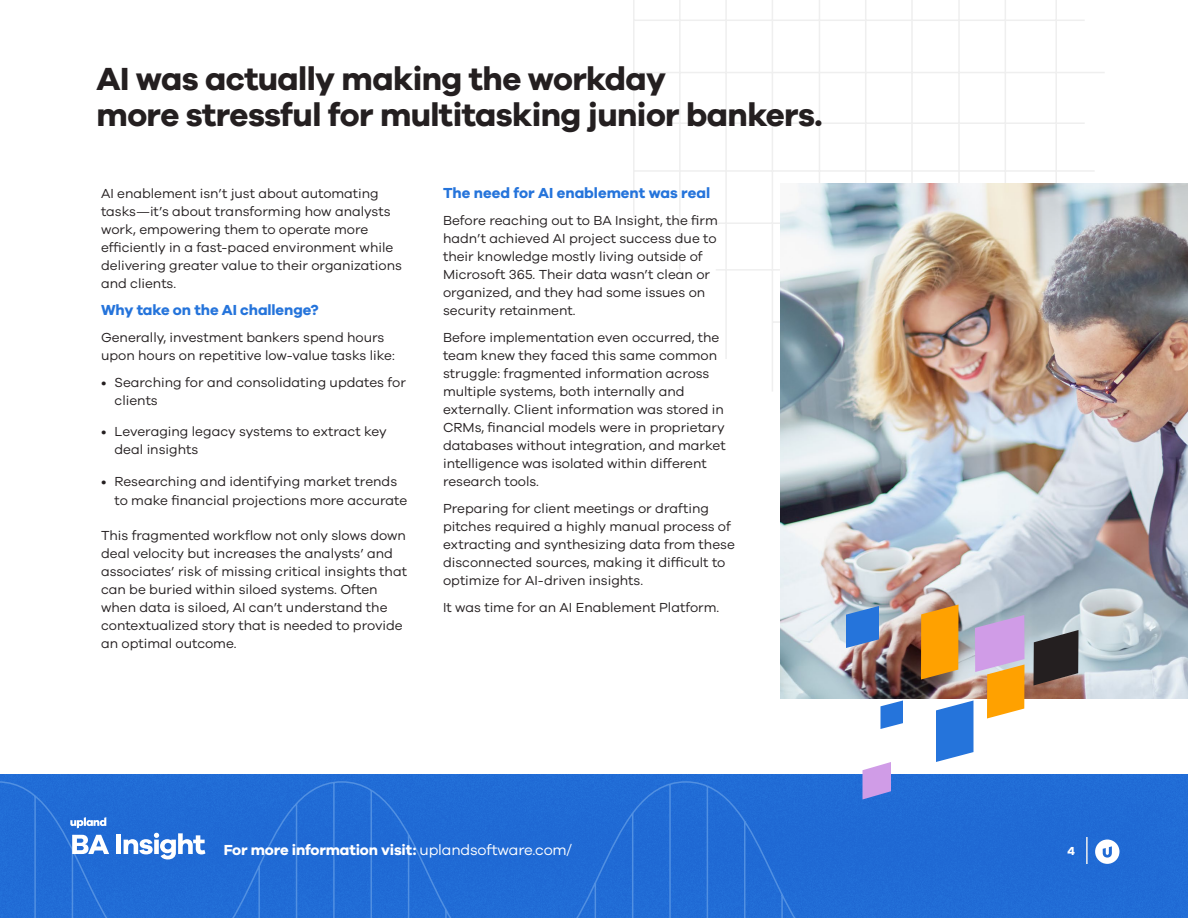
<style>
.page{position:relative;width:1188px;height:918px;background:#fff}
.page>*{position:absolute;margin:0;border:0;box-sizing:border-box;transform-origin:0 0}
.t1{font:700 33px/36px "Galano Grotesque";letter-spacing:-.02em;color:#241f20}
.t2{font:700 15px "Galano Grotesque";color:#2574db}
.t3{font:700 15px "Galano Grotesque";letter-spacing:-.01em;color:#fff}
.t4{font:13.5px/18px "Galano Grotesque";color:#241f20}
.t5{font:700 12px "Galano Grotesque";color:#fff}
.s1{font-weight:400}
</style>
<div class="page">
<div style="left:0;top:762px;width:1188px;height:156px;background:#226ccc;opacity:.2"></div>
<hr style="left:633px;top:0;width:2px;height:220px;background:#efefef">
<hr style="left:634px;top:0;width:451px;height:1px;background:#efefef">
<hr style="left:634px;top:20px;width:451px;height:1px;background:#efefef">
<hr style="left:634px;top:170px;width:461px;height:2px;background:#efefef">
<hr style="left:666px;top:222px;width:419px;height:2px;background:#efefef">
<hr style="left:716px;top:269px;width:399px;height:2px;background:#efefef">
<hr style="left:772px;top:321px;width:303px;height:2px;background:#efefef">
<hr style="left:634px;top:72px;width:471px;height:1px;background:#efefef">
<hr style="left:634px;top:122px;width:451px;height:2px;background:#efefef">
<hr style="left:679px;top:0;width:2px;height:271px;background:#efefef">
<hr style="left:725px;top:0;width:2px;height:359px;background:#efefef">
<hr style="left:772px;top:0;width:1px;height:392px;background:#efefef">
<hr style="left:819px;top:0;width:1px;height:340px;background:#efefef">
<hr style="left:865px;top:0;width:1px;height:386px;background:#efefef">
<hr style="left:911px;top:0;width:2px;height:439px;background:#efefef">
<hr style="left:958px;top:0;width:2px;height:502px;background:#efefef">
<hr style="left:1005px;top:0;width:1px;height:434px;background:#efefef">
<hr style="left:1055px;top:0;width:2px;height:310px;background:#efefef">
<div style="left:0;top:779px;width:859px;height:139px;background:#206bd5"></div>
<img style="left:780px;top:183px;width:408px;height:516px">
<svg style="left:1033px;top:630px;width:45px;height:55px;background:#443d3d"></svg>
<svg style="left:846px;top:606px;width:33px;height:42px"></svg>
<svg style="left:880px;top:701px;width:23px;height:28px"></svg>
<svg style="left:863px;top:762px;width:28px;height:37px"></svg>
<svg style="left:921px;top:604px;width:104px;height:158px"></svg>
<hr style="left:1086px;top:837px;width:2px;height:27px;background:#efefef">
<svg style="left:70px;top:817px;width:36px;height:11px"></svg>
<svg style="left:72px;top:835px;width:37px;height:19px"></svg>
<div style="left:116px;top:835px;width:5px;height:19px;background:#fff"></div>
<svg style="left:124px;top:833px;width:81px;height:26px"></svg>
<svg style="left:1095px;top:840px;width:24px;height:24px"></svg>
<h1 class="t1" style="left:97px;top:60px;width:727px">AI was actually making the workday<br>more stressful for multitasking junior bankers.</h1>
<p class="t4" style="left:101px;top:184px;width:302px">AI enablement isn’t just about automating tasks—it’s about transforming how analysts work, empowering them to operate more efficiently in a fast-paced environment while delivering greater value to their organizations and clients.</p>
<p class="t2" style="left:101px;top:301px;width:219px">Why take on the AI challenge?</p>
<p class="t4" style="left:101px;top:328px;width:295px">Generally, investment bankers spend hours upon hours on repetitive low-value tasks like:</p>
<p class="t4" style="left:115px;top:373px;width:293px;text-indent:-14px">• Searching for and consolidating updates for clients</p>
<p class="t4" style="left:115px;top:423px;width:274px;text-indent:-14px">• Leveraging legacy systems to extract key deal insights</p>
<p class="t4" style="left:115px;top:471px;width:294px;line-height:19.5px;text-indent:-14px">• Researching and identifying market trends to make financial projections more accurate</p>
<p class="t4" style="left:101px;top:526px;width:307px">This fragmented workflow not only slows down deal velocity but increases the analysts’ and associates’ risk of missing critical insights that can be buried within siloed systems. Often when data is siloed, AI can’t understand the contextualized story that is needed to provide an optimal outcome.</p>
<p class="t2" style="left:443px;top:184px;width:269px">The need for AI enablement was real</p>
<p class="t4" style="left:443px;top:211px;width:276px">Before reaching out to BA Insight, the firm hadn’t achieved AI project success due to their knowledge mostly living outside of Microsoft 365. Their data wasn’t clean or organized, and they had some issues on security retainment.</p>
<p class="t4" style="left:443px;top:328px;width:284px">Before implementation even occurred, the team knew they faced this same common struggle: fragmented information across multiple systems, both internally and externally. Client information was stored in CRMs, financial models were in proprietary databases without integration, and market intelligence was isolated within different research tools.</p>
<p class="t4" style="left:443px;top:499px;width:293px">Preparing for client meetings or drafting pitches required a highly manual process of extracting and synthesizing data from these disconnected sources, making it difficult to optimize for AI-driven insights.</p>
<p class="t4" style="left:443px;top:598px;width:278px">It was time for an AI Enablement Platform.</p>
<p class="t3" style="left:224px;top:841px;width:350px">For more information visit: <span class="s1">uplandsoftware.com/</span></p>
<p class="t5" style="left:1068px;top:844px;width:9px">4</p>
</div>
